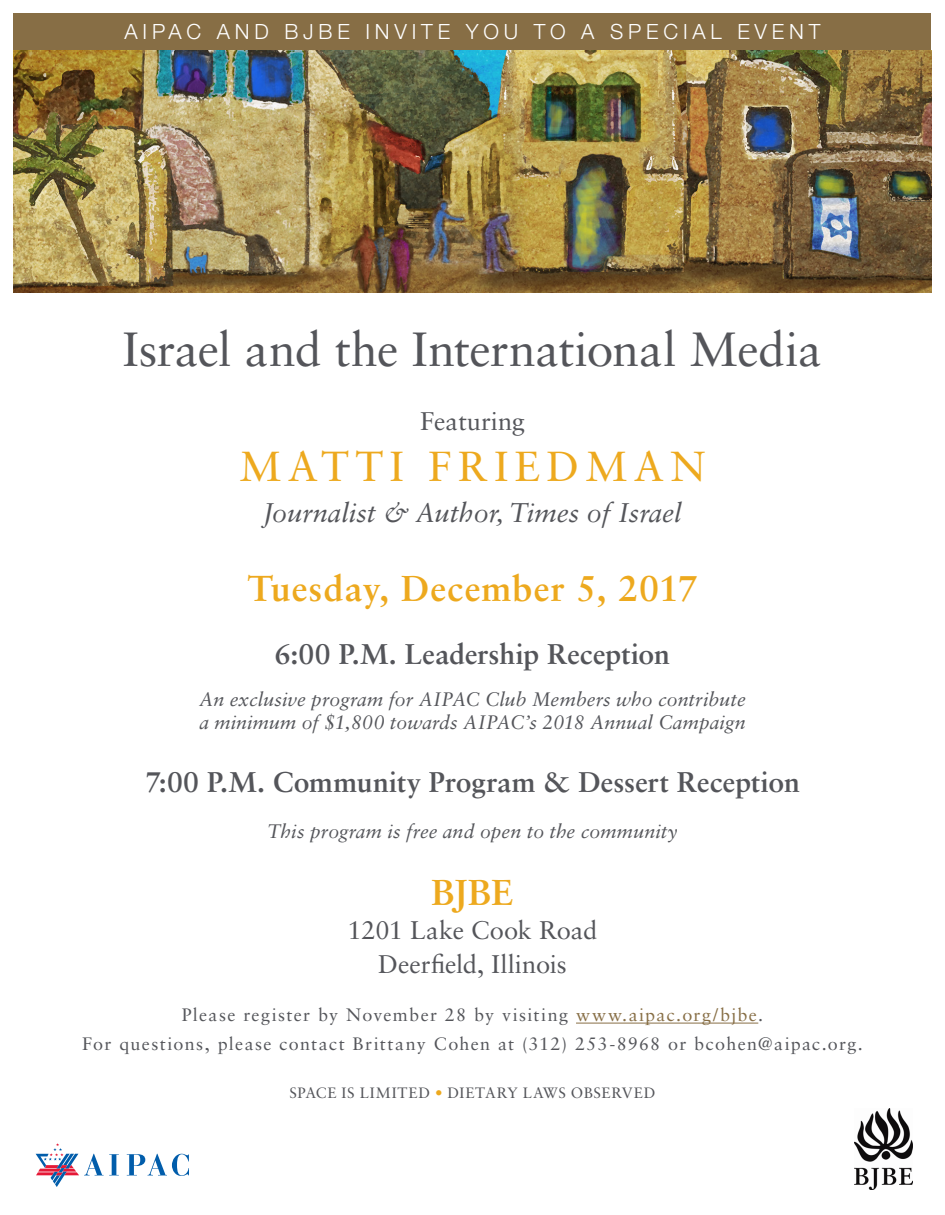
<style>
.page{position:relative;width:945px;height:1215px;background:#fff}
.page>*{position:absolute;margin:0;border:0;box-sizing:border-box;transform-origin:0 0}
.Body_Copy{font:48px "Sabon LT Std";letter-spacing:-.01em;color:#54555a}
.Speaker_bio{font:42px "Sabon LT Std";letter-spacing:.15em;color:#eda91e}
.Body_Copy-2{font:700 36px "Sabon LT Std";letter-spacing:.02em;color:#eda91e}
.Body_Copy-3{font:700 28.5px "Sabon LT Std";color:#54555a}
.Speaker_bio-2{font:italic 27px "Sabon LT Std";color:#54555a}
.Body_Copy-4{font:25.5px "Sabon LT Std";letter-spacing:-.005em;color:#54555a}
.Speaker_bio-3{font:25.5px "Sabon LT Std";color:#54555a}
.t1{font:300 21px "Helvetica Neue LT Std";letter-spacing:.23em;color:#fff}
.Body_Copy-5{font:italic 19.5px/23.4px "Sabon LT Std";letter-spacing:.005em;color:#54555a}
.Body_Copy-6{font:18px "Sabon LT Std";letter-spacing:.075em;color:#54555a}
.Body_Copy-7{font:15px "Sabon LT Std";letter-spacing:.05em;color:#54555a}
.s1{color:#876e45}
.s2{color:#eda91e}
</style>
<div class="page">
<img style="left:14px;top:50px;width:918px;height:243px">
<div style="left:14px;top:14px;width:918px;height:36px;background:#876e45"></div>
<hr style="left:576px;top:1023px;width:182px;height:1px;background:#876e45">
<svg style="left:127px;top:1154px;width:62px;height:22px"></svg>
<svg style="left:36px;top:1143px;width:83px;height:44px"></svg>
<img style="left:855px;top:1109px;width:57px;height:81px">
<p class="t1" style="left:125px;top:19px;width:697px">AIPAC AND BJBE INVITE YOU TO A SPECIAL EVENT</p>
<p class="Body_Copy" style="left:123px;top:320px;width:701px">Israel and the International Media</p>
<p class="Speaker_bio-3" style="left:420px;top:406px;width:106px">Featuring</p>
<p class="Speaker_bio" style="left:240px;top:442px;width:467px">MATTI FRIEDMAN</p>
<p class="Speaker_bio-2" style="left:263px;top:497px;width:420px">Journalist &amp; Author, Times of Israel</p>
<p class="Body_Copy-2" style="left:248px;top:566px;width:451px">Tuesday, December 5, 2017</p>
<p class="Body_Copy-3" style="left:275px;top:637px;width:397px">6:00 P.M. Leadership Reception</p>
<p class="Body_Copy-5" style="left:199px;top:687px;width:548px">An exclusive program for AIPAC Club Members who contribute a minimum of $1,800 towards AIPAC’s 2018 Annual Campaign</p>
<p class="Body_Copy-3" style="left:145px;top:764px;width:656px">7:00 P.M. Community Program &amp; Dessert Reception</p>
<p class="Body_Copy-5" style="left:267px;top:819px;width:412px">This program is free and open to the community</p>
<p class="Body_Copy-2" style="left:431px;top:870px;width:84px">BJBE</p>
<p class="Body_Copy-4" style="left:348px;top:915px;width:251px">1201 Lake Cook Road</p>
<p class="Body_Copy-4" style="left:378px;top:949px;width:190px">Deerfield, Illinois</p>
<p class="Body_Copy-6" style="left:182px;top:1004px;width:583px">Please register by November 28 by visiting <span class="s1">www.aipac.org/bjbe</span>.</p>
<p class="Body_Copy-6" style="left:82px;top:1033px;width:782px">For questions, please contact Brittany Cohen at (312) 253-8968 or bcohen@aipac.org.</p>
<p class="Body_Copy-7" style="left:289px;top:1083px;width:368px">SPACE IS LIMITED <span class="s2">•</span> DIETARY LAWS OBSERVED</p>
</div>
